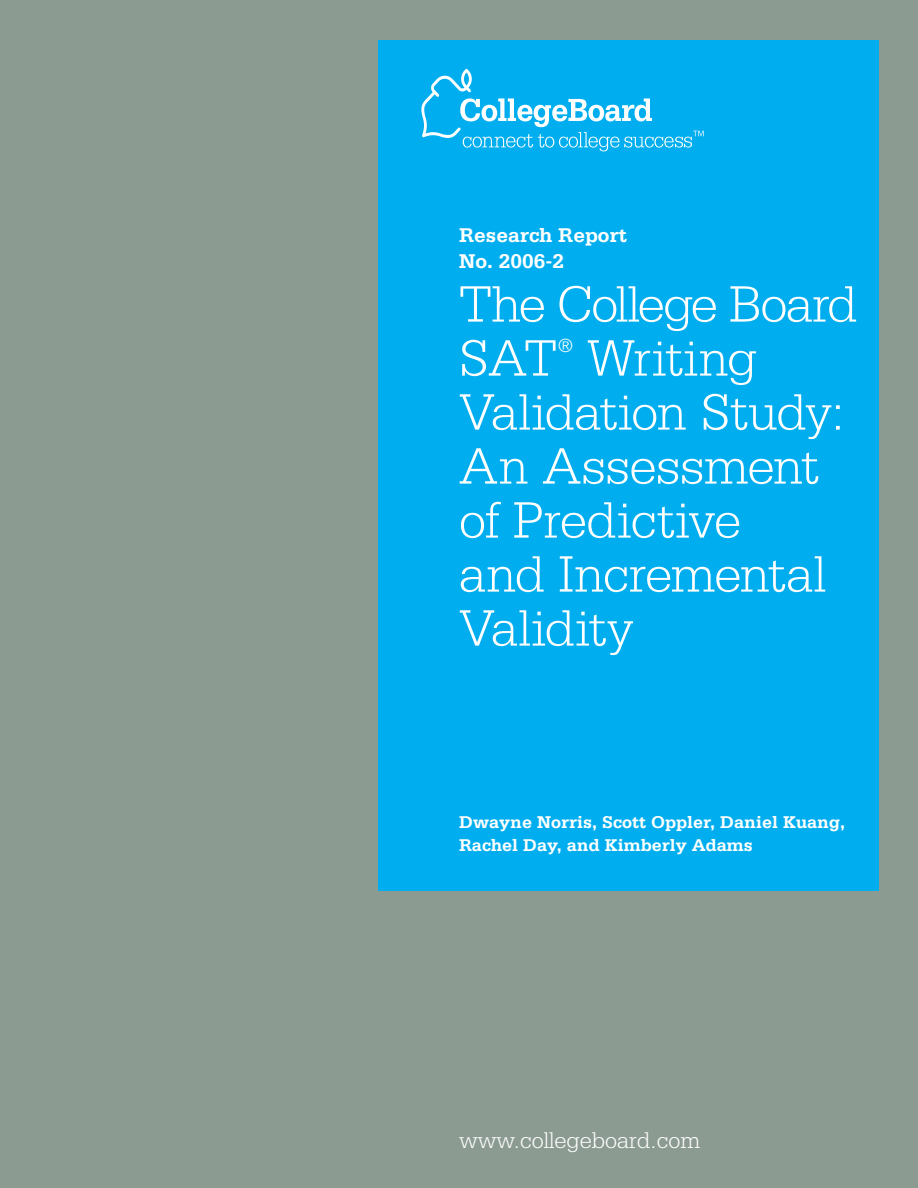
<style>
.page{position:relative;width:918px;height:1188px;background:#8b9b92}
.page>*{position:absolute;margin:0;border:0;box-sizing:border-box;transform-origin:0 0}
.Cover_Content_Specif{font:300 54px/54px "Serifa Std";letter-spacing:-.025em;color:#fff}
.Back_Cover_Item_Numb{font:300 24px "Serifa Std";color:#fff}
.Cover_Headline_Only{font:700 21px/25.5px "Serifa Std";color:#fff}
.Cover_Content_Specif-2{font:300 20.1px "Serifa Std";color:#fff}
.Cover_Supporting_Con{font:700 18px/22.5px "Serifa Std";color:#fff}
</style>
<div class="page">
<div style="left:378px;top:40px;width:500px;height:851px;background:#00aeef"></div>
<svg style="left:421px;top:69px;width:283px;height:82px"></svg>
<p class="Cover_Headline_Only" style="left:459px;top:222px;width:170px">Research Report<br>No. 2006-2</p>
<p class="Cover_Content_Specif" style="left:459px;top:277px;width:400px">The College Board<br>SAT</p>
<p class="Cover_Content_Specif-2" style="left:558px;top:334px;width:18px">®</p>
<p class="Cover_Content_Specif" style="left:459px;top:331px;width:387px;text-indent:128px">Writing<br>Validation Study:<br>An Assessment of Predictive<br>and Incremental<br>Validity</p>
<p class="Cover_Supporting_Con" style="left:459px;top:811px;width:388px">Dwayne Norris, Scott Oppler, Daniel Kuang,<br>Rachel Day, and Kimberly Adams</p>
<p class="Back_Cover_Item_Numb" style="left:459px;top:1126px;width:243px">www.collegeboard.com</p>
</div>
